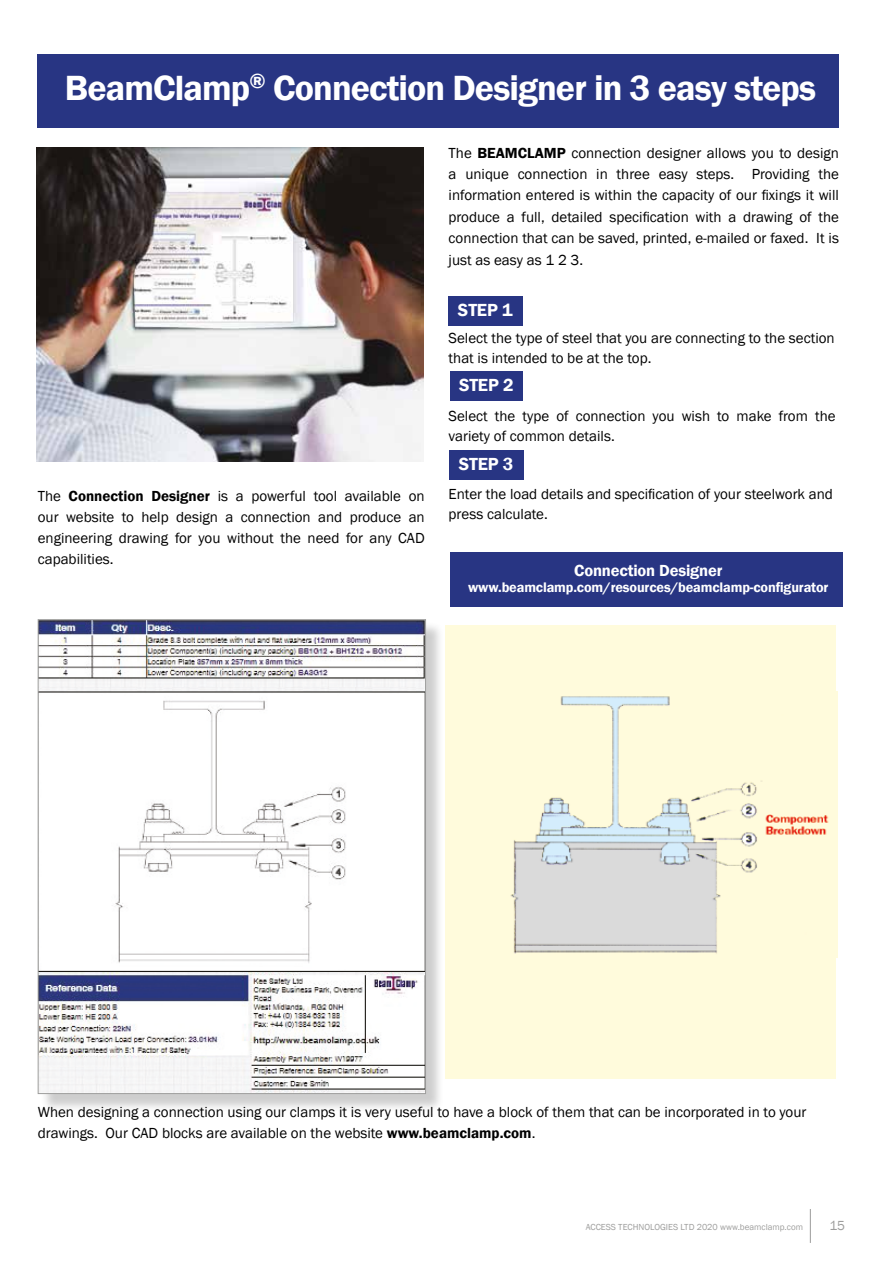
<style>
.page{position:relative;width:893px;height:1263px;background:#fff}
.page>*{position:absolute;margin:0;border:0;box-sizing:border-box;transform-origin:0 0}
.t1{font:600 36px "Franklin Gothic";letter-spacing:-.025em;color:#fff}
.t2{font:600 18px "Franklin Gothic";letter-spacing:-.01em;color:#fff}
.t3{font:600 16.5px "Franklin Gothic";letter-spacing:-.01em;color:#fff}
.t4{font:15px/21px "Franklin Gothic";color:#000}
.t5{font:600 14.25px "Franklin Gothic";letter-spacing:-.01em;color:#fff}
.t6{font:13.5px "Franklin Gothic";color:#9d9d9c}
.t7{font:9px "Franklin Gothic";color:#9d9d9c}
.s1{font-weight:600}
</style>
<div class="page">
<div style="left:445px;top:625px;width:391px;height:454px;background:#fffbdc"></div>
<hr style="left:810px;top:1209px;width:1px;height:34px;background:#9d9d9c">
<div style="left:38px;top:54px;width:801px;height:74px;background:#283583"></div>
<div style="left:40px;top:621px;width:404px;height:491px;background:#000;opacity:.2"></div>
<img style="left:40px;top:621px;width:384px;height:471px">
<img style="left:36px;top:148px;width:387px;height:313px">
<div style="left:450px;top:553px;width:392px;height:54px;background:#283583"></div>
<div style="left:448px;top:296px;width:75px;height:30px;background:#283583"></div>
<div style="left:450px;top:371px;width:73px;height:30px;background:#283583"></div>
<div style="left:449px;top:450px;width:74px;height:30px;background:#283583"></div>
<img style="left:510px;top:691px;width:327px;height:267px">
<h1 class="t1" style="left:65px;top:66px;width:753px">BeamClamp<sup>®</sup> Connection Designer in 3 easy steps</h1>
<p class="t4" style="left:449px;top:143px;width:392px;text-align:justify">The <span class="s1">BEAMCLAMP</span> connection designer allows you to design a unique connection in three easy steps. Providing the information entered is within the capacity of our fixings it will produce a full, detailed specification with a drawing of the connection that can be saved, printed, e-mailed or faxed. It is</p>
<p class="t4" style="left:449px;top:250px;width:136px">just as easy as 1 2 3.</p>
<p class="t2" style="left:458px;top:299px;width:56px">STEP 1</p>
<p class="t4" style="left:449px;top:329px;width:388px;line-height:19.5px">Select the type of steel that you are connecting to the section that is intended to be at the top.</p>
<p class="t2" style="left:459px;top:374px;width:56px">STEP 2</p>
<p class="t4" style="left:449px;top:407px;width:388px;line-height:19.5px">Select the type of connection you wish to make from the variety of common details.</p>
<p class="t4" style="left:38px;top:485px;width:388px;text-align:justify">The <span class="s1">Connection Designer</span> is a powerful tool available on our website to help design a connection and produce an engineering drawing for you without the need for any CAD capabilities.</p>
<p class="t2" style="left:459px;top:453px;width:56px">STEP 3</p>
<p class="t4" style="left:449px;top:485px;width:386px;line-height:19.5px">Enter the load details and specification of your steelwork and press calculate.</p>
<p class="t3" style="left:574px;top:560px;width:150px">Connection Designer</p>
<p class="t5" style="left:468px;top:579px;width:362px">www.beamclamp.com/resources/beamclamp-configurator</p>
<p class="t4" style="left:38px;top:1102px;width:770px">When designing a connection using our clamps it is very useful to have a block of them that can be incorporated in to your drawings. Our CAD blocks are available on the website <span class="s1">www.beamclamp.com</span>.</p>
<p class="t7" style="left:586px;top:1221px;width:219px">ACCESS TECHNOLOGIES LTD 2020 www.beamclamp.com</p>
<p class="t6" style="left:830px;top:1217px;width:17px">15</p>
</div>
